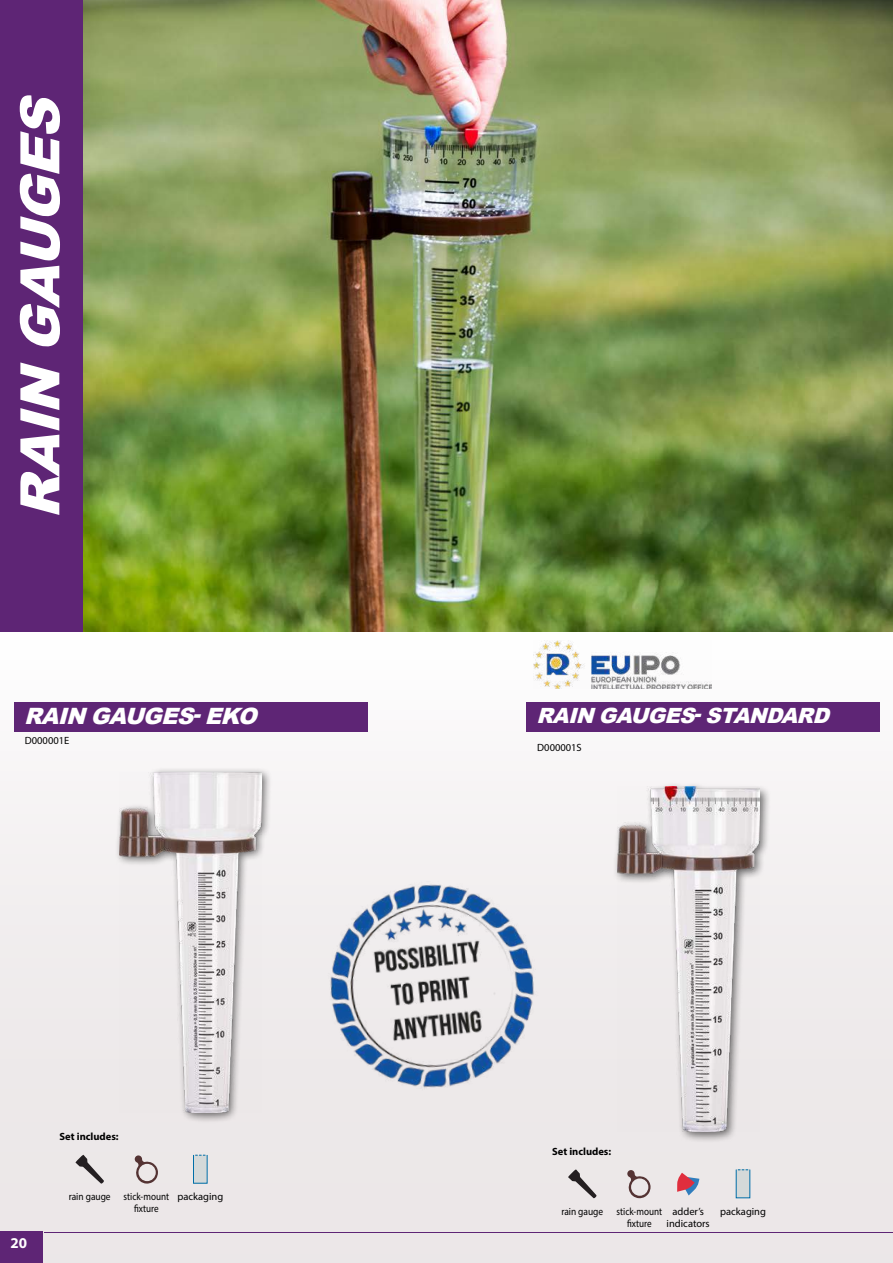
<style>
.page{position:relative;width:893px;height:1263px;background:#fff}
.page>*{position:absolute;margin:0;border:0;box-sizing:border-box;transform-origin:0 0}
.t1{font:italic 900 54.3px "Arial";color:#fff}
.t2{font:italic 900 22.5px "Arial";color:#fff}
.t3{font:italic 900 21px "Arial";color:#fff}
.t4{font:700 15px "Myriad Pro";color:#fff}
.t5{font:10.5px/12.6px "Myriad Pro";color:#000;text-align:center}
.t6{font:10.5px/12.6px "Myriad Pro";color:#000;text-align:center;scale:.87 1}
.t7{font:700 10.5px "Myriad Pro";color:#000}
.t8{font:10.5px "Myriad Pro";color:#000;scale:.9 1}
</style>
<div class="page">
<div style="left:0;top:631px;width:893px;height:632px;background:linear-gradient(to bottom,#fcfbfb,#e8e3e4)"></div>
<div style="left:0;top:1232px;width:42px;height:31px;background:#5e2575"></div>
<img style="left:83px;top:0;width:810px;height:631px">
<div style="left:0;top:0;width:83px;height:631px;background:#5e2575"></div>
<div style="left:14px;top:703px;width:354px;height:29px;background:#5e2575"></div>
<div style="left:526px;top:703px;width:354px;height:29px;background:#5e2575"></div>
<img style="left:534px;top:640px;width:178px;height:49px">
<div style="left:114px;top:767px;width:159px;height:357px;background:#000;opacity:.55"></div>
<img style="left:119px;top:772px;width:142px;height:340px">
<div style="left:612px;top:782px;width:159px;height:361px;background:#000;opacity:.55"></div>
<img style="left:618px;top:787px;width:142px;height:344px">
<img style="left:313px;top:865px;width:239px;height:241px">
<hr style="left:44px;top:1232px;width:849px;height:1px;background:#5e2575">
<svg style="left:76px;top:1155px;width:28px;height:28px"></svg>
<svg style="left:568px;top:1169px;width:28px;height:29px"></svg>
<svg style="left:135px;top:1155px;width:23px;height:29px"></svg>
<svg style="left:627px;top:1170px;width:24px;height:28px"></svg>
<svg style="left:193px;top:1154px;width:15px;height:30px"></svg>
<svg style="left:735px;top:1169px;width:16px;height:29px"></svg>
<svg style="left:677px;top:1173px;width:22px;height:22px"></svg>
<h1 class="t1" style="left:1px;top:519px;width:441px;rotate:-90deg">RAIN GAUGES</h1>
<h2 class="t2" style="left:24px;top:700px;width:243px">RAIN GAUGES-EKO</h2>
<h3 class="t3" style="left:536px;top:700px;width:302px">RAIN GAUGES-STANDARD</h3>
<p class="t5" style="left:25px;top:734px;width:46px">D000001E</p>
<p class="t5" style="left:537px;top:741px;width:46px">D000001S</p>
<h3 class="t4" style="left:10px;top:1233px;width:18px">20</h3>
<p class="t7" style="left:60px;top:1130px;width:61px">Set includes:</p>
<p class="t8" style="left:69px;top:1190px;width:48px">rain gauge</p>
<p class="t6" style="left:124px;top:1190px;width:54px">stick-mount fixture</p>
<p class="t5" style="left:177px;top:1190px;width:47px">packaging</p>
<p class="t7" style="left:552px;top:1145px;width:61px">Set includes:</p>
<p class="t8" style="left:561px;top:1204px;width:48px">rain gauge</p>
<p class="t6" style="left:617px;top:1204px;width:54px">stick-mount fixture</p>
<p class="t5" style="left:667px;top:1204px;width:45px">adder’s indicators</p>
<p class="t5" style="left:720px;top:1204px;width:47px">packaging</p>
</div>
